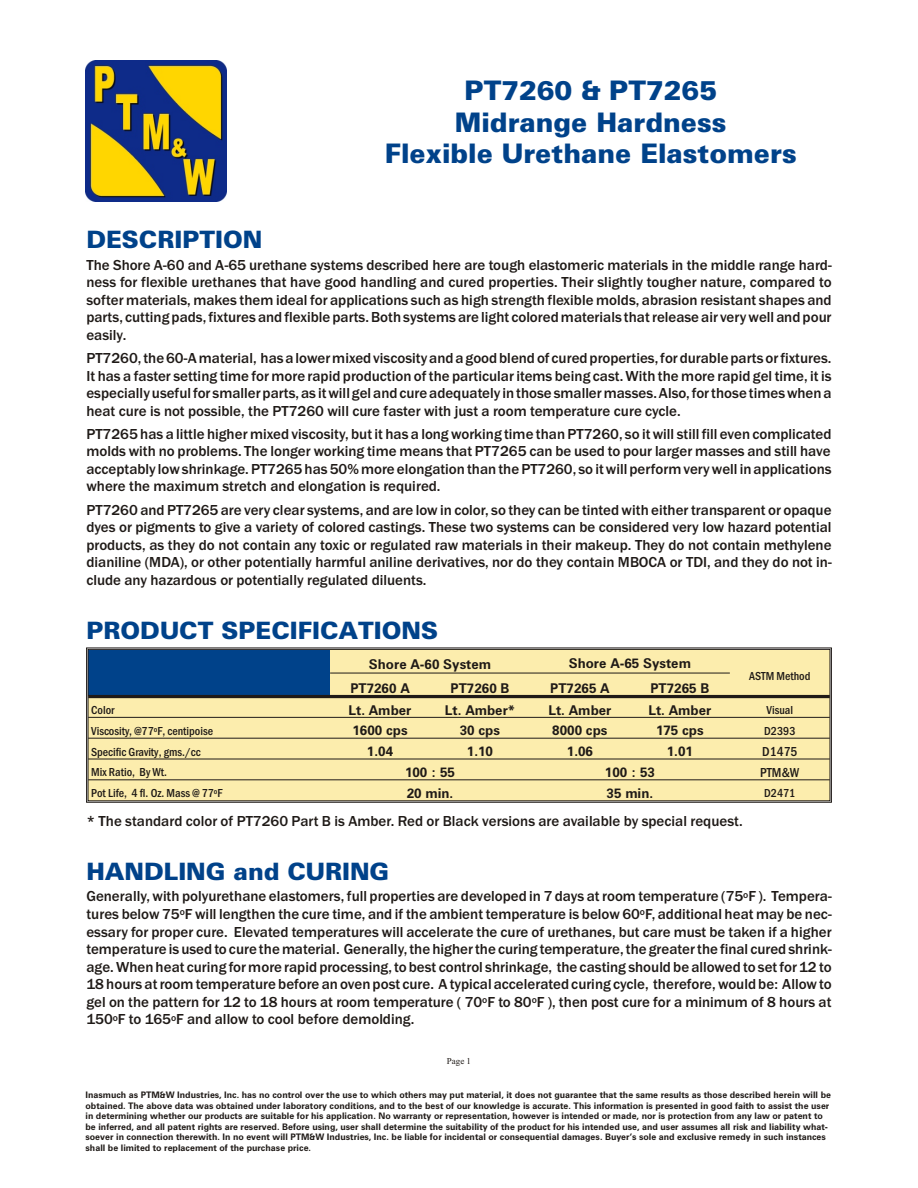
<style>
.page{position:relative;width:918px;height:1188px;background:#fff}
.page>*{position:absolute;margin:0;border:0;box-sizing:border-box;transform-origin:0 0}
.t1{font:27px/31.5px "Zurich Blk BT";color:#00428a;text-align:center}
.t2{font:24px "Zurich Blk BT";color:#00428a}
.t3{font:500 15px/17.5px "Franklin Gothic";color:#1f1a17;text-align:justify}
.t4{font:700 13.5px "Zurich BT";color:#1f1a17}
.t5{font:13.5px "Franklin Gothic Medium Cond";color:#1f1a17}
.t6{font:12px "Franklin Gothic Medium Cond";color:#1f1a17}
.t7{font:700 9px/10.5px "Zurich BT";letter-spacing:.005em;color:#1f1a17}
.t8{font:9px "Times";color:#1f1a17}
</style>
<div class="page">
<div style="left:88px;top:650px;width:242px;height:47px;background:#00428a"></div>
<div style="left:330px;top:650px;width:200px;height:23px;background:#fcedad"></div>
<div style="left:530px;top:650px;width:200px;height:23px;background:#fcedad"></div>
<div style="left:730px;top:650px;width:100px;height:47px;background:#fcedad"></div>
<div style="left:330px;top:673px;width:100px;height:24px;background:#fcedad"></div>
<div style="left:430px;top:673px;width:100px;height:24px;background:#fcedad"></div>
<div style="left:530px;top:673px;width:100px;height:24px;background:#fcedad"></div>
<div style="left:630px;top:673px;width:100px;height:24px;background:#fcedad"></div>
<div style="left:88px;top:697px;width:242px;height:20px;background:#fcedad"></div>
<div style="left:330px;top:697px;width:100px;height:20px;background:#fcedad"></div>
<div style="left:430px;top:697px;width:100px;height:20px;background:#fcedad"></div>
<div style="left:530px;top:697px;width:100px;height:20px;background:#fcedad"></div>
<div style="left:630px;top:697px;width:100px;height:20px;background:#fcedad"></div>
<div style="left:730px;top:697px;width:100px;height:20px;background:#fcedad"></div>
<div style="left:88px;top:717px;width:242px;height:21px;background:#fcedad"></div>
<div style="left:330px;top:717px;width:100px;height:21px;background:#fcedad"></div>
<div style="left:430px;top:717px;width:100px;height:21px;background:#fcedad"></div>
<div style="left:530px;top:717px;width:100px;height:21px;background:#fcedad"></div>
<div style="left:630px;top:717px;width:100px;height:21px;background:#fcedad"></div>
<div style="left:730px;top:717px;width:100px;height:21px;background:#fcedad"></div>
<div style="left:88px;top:738px;width:242px;height:21px;background:#fcedad"></div>
<div style="left:330px;top:738px;width:100px;height:21px;background:#fcedad"></div>
<div style="left:430px;top:738px;width:100px;height:21px;background:#fcedad"></div>
<div style="left:530px;top:738px;width:100px;height:21px;background:#fcedad"></div>
<div style="left:630px;top:738px;width:100px;height:21px;background:#fcedad"></div>
<div style="left:730px;top:738px;width:100px;height:21px;background:#fcedad"></div>
<div style="left:88px;top:759px;width:242px;height:21px;background:#fcedad"></div>
<div style="left:330px;top:759px;width:200px;height:21px;background:#fcedad"></div>
<div style="left:530px;top:759px;width:200px;height:21px;background:#fcedad"></div>
<div style="left:730px;top:759px;width:100px;height:21px;background:#fcedad"></div>
<div style="left:88px;top:780px;width:242px;height:21px;background:#fcedad"></div>
<div style="left:330px;top:780px;width:200px;height:21px;background:#fcedad"></div>
<div style="left:530px;top:780px;width:200px;height:21px;background:#fcedad"></div>
<div style="left:730px;top:780px;width:100px;height:21px;background:#fcedad"></div>
<div style="left:88px;top:649px;width:742px;height:152px;border:1px solid #1f1a17"></div>
<hr style="left:330px;top:673px;width:400px;height:1px;background:#1f1a17">
<hr style="left:88px;top:695px;width:742px;height:3px;background:#1f1a17">
<hr style="left:88px;top:717px;width:742px;height:1px;background:#1f1a17">
<hr style="left:88px;top:738px;width:742px;height:1px;background:#1f1a17">
<hr style="left:88px;top:759px;width:742px;height:1px;background:#1f1a17">
<hr style="left:88px;top:780px;width:742px;height:1px;background:#1f1a17">
<img style="left:85px;top:60px;width:141px;height:141px">
<h1 class="t1" style="left:385px;top:77px;width:414px">PT7260 &amp; PT7265<br>Midrange Hard ness<br>Flex i ble Ure thane Elastomers</h1>
<h2 class="t2" style="left:86px;top:230px;width:177px">DE SCRIP TION</h2>
<p class="t3" style="left:86px;top:257px;width:747px">The Shore A-60 and A-65 urethane sys tems de scribed here are tough elastomeric mate ri als in the mid dle range hard - ness for flex i ble ure thanes that have good han dling and cured prop erties. Their slightly tougher nature, com pared to softer ma te ri als, makes them ideal for ap pli ca tions such as high strength flex i ble molds, abrasion re sis tant shapes and parts, cut ting pads, fix tures and flex i ble parts. Both sys tems are light col ored mate ri als that re lease air very well and pour eas ily.</p>
<p class="t3" style="left:86px;top:350px;width:747px">PT7260, the 60-A ma te rial, has a lower mixed vis cos ity and a good blend of cured prop erties, for du ra ble parts or fix tures.<br>It has a faster set ting time for more rapid pro duc tion of the partic u lar items be ing cast. With the more rapid gel time, it is es pe cially use ful for smaller parts, as it will gel and cure ad e quately in those smaller masses. Also, for those times when a heat cure is not pos si ble, the PT7260 will cure faster with just a room tem per a ture cure cycle.</p>
<p class="t3" style="left:86px;top:426px;width:747px">PT7265 has a lit tle higher mixed vis cos ity, but it has a long work ing time than PT7260, so it will still fill even com pli cated molds with no prob lems. The longer work ing time means that PT7265 can be used to pour larger masses and still have ac cept ably low shrink age. PT7265 has 50% more elon ga tion than the PT7260, so it will perform very well in ap pli ca tions where the max i mum stretch and elonga tion is re quired.</p>
<p class="t3" style="left:86px;top:502px;width:747px">PT7260 and PT7265 are very clear sys tems, and are low in color, so they can be tinted with ei ther trans par ent or opaque dyes or pig ments to give a va ri ety of col ored cast ings. These two sys tems can be con sid ered very low haz ard po ten tial prod ucts, as they do not con tain any toxic or reg u lated raw ma te ri als in their makeup. They do not con tain methy lene dianiline (MDA), or other poten tially harm ful ani line de riva tives, nor do they con tain MBOCA or TDI, and they do not in - clude any haz ard ous or po ten tially reg u lated dil u ents.</p>
<h2 class="t2" style="left:86px;top:621px;width:353px">PROD UCT SPECIFICATIONS</h2>
<p class="t4" style="left:369px;top:659px;width:124px">Shore A-60 System</p>
<p class="t4" style="left:569px;top:657px;width:124px">Shore A-65 System</p>
<p class="t6" style="left:749px;top:671px;width:63px">ASTM Method</p>
<p class="t4" style="left:350px;top:682px;width:61px">PT7260 A</p>
<p class="t4" style="left:451px;top:682px;width:60px">PT7260 B</p>
<p class="t4" style="left:550px;top:682px;width:61px">PT7265 A</p>
<p class="t4" style="left:651px;top:682px;width:60px">PT7265 B</p>
<p class="t6" style="left:91px;top:706px;width:25px">Color</p>
<p class="t4" style="left:349px;top:704px;width:64px">Lt. Amber</p>
<p class="t4" style="left:445px;top:704px;width:72px">Lt. Am ber*</p>
<p class="t4" style="left:548px;top:704px;width:64px">Lt. Amber</p>
<p class="t4" style="left:648px;top:704px;width:64px">Lt. Amber</p>
<p class="t6" style="left:767px;top:705px;width:28px">Vi sual</p>
<p class="t6" style="left:91px;top:726px;width:123px">Vis cos ity, @77<sup>o</sup>F, centipoise</p>
<p class="t4" style="left:352px;top:725px;width:57px">1600 cps</p>
<p class="t4" style="left:460px;top:725px;width:42px">30 cps</p>
<p class="t4" style="left:552px;top:725px;width:57px">8000 cps</p>
<p class="t4" style="left:656px;top:725px;width:49px">175 cps</p>
<p class="t6" style="left:764px;top:726px;width:33px">D2393</p>
<p class="t6" style="left:91px;top:747px;width:111px">Spe cific Grav ity, gms./cc</p>
<p class="t4" style="left:367px;top:746px;width:28px">1.04</p>
<p class="t4" style="left:467px;top:746px;width:28px">1.10</p>
<p class="t4" style="left:567px;top:746px;width:28px">1.06</p>
<p class="t4" style="left:667px;top:746px;width:28px">1.01</p>
<p class="t5" style="left:762px;top:747px;width:37px">D1475</p>
<p class="t6" style="left:91px;top:768px;width:77px">Mix Ra tio, By Wt.</p>
<p class="t4" style="left:405px;top:767px;width:52px">100 : 55</p>
<p class="t4" style="left:605px;top:767px;width:52px">100 : 53</p>
<p class="t5" style="left:760px;top:768px;width:41px">PTM&amp;W</p>
<p class="t6" style="left:91px;top:789px;width:133px">Pot Life, 4 fl. Oz. Mass @ 77<sup>o</sup>F</p>
<p class="t4" style="left:407px;top:788px;width:48px">20 min.</p>
<p class="t4" style="left:607px;top:788px;width:48px">35 min.</p>
<p class="t6" style="left:764px;top:789px;width:33px">D2471</p>
<p class="t3" style="left:86px;top:813px;width:658px">* The stan dard color of PT7260 Part B is Amber. Red or Black ver sions are avail able by spe cial re quest.</p>
<h2 class="t2" style="left:86px;top:862px;width:305px">HAN DLING and CUR ING</h2>
<p class="t3" style="left:86px;top:889px;width:747px">Gener ally, with poly urethane elas to mers, full prop erties are developed in 7 days at room tem per a ture (75<sup>o</sup>F ). Tem per a - tures be low 75<sup>o</sup>F will lengthen the cure time, and if the am bi ent tem per a ture is be low 60<sup>o</sup>F, ad di tional heat may be nec - es sary for proper cure. El evated tem per a tures will ac cel er ate the cure of urethanes, but care must be taken if a higher tem per a ture is used to cure the ma te rial. Gen er ally, the higher the curing tem per a ture, the greater the fi nal cured shrink&shy;age. When heat cur ing for more rapid pro cess ing, to best control shrinkage, the casting should be al lowed to set for 12 to 18 hours at room tem per a ture be fore an oven post cure. A typi cal ac cel er ated curing cycle, there fore, would be: Al low to gel on the pat tern for 12 to 18 hours at room tem per a ture ( 70<sup>o</sup>F to 80<sup>o</sup>F ), then post cure for a min i mum of 8 hours at 150<sup>o</sup>F to 165<sup>o</sup>F and al low to cool before demolding.</p>
<p class="t8" style="left:447px;top:1058px;width:26px">Page 1</p>
<p class="t7" style="left:85px;top:1091px;width:747px">Inasmuch as PTM&amp;W In dus tries, Inc. has no con trol over the use to which oth ers may put ma te rial, it does not guaran tee that the same re sults as those de scribed herein will be ob tained. The above data was ob tained un der lab o ra tory con di tions, and to the best of our knowl edge is ac cu rate. This in for ma tion is pre sented in good faith to as sist the user in de ter min ing whether our prod ucts are suitable for his ap pli ca tion. No war ranty or rep re sen ta tion, how ever is in tended or made, nor is protec tion from any law or pat ent to be in ferred, and all patent rights are re served. Be fore using, user shall de ter mine the suit abil ity of the prod uct for his in tended use, and user as sumes all risk and li a bil ity what&shy;so ever in con nec tion there with. In no event will PTM&amp;W In dus tries, Inc. be li a ble for in ci den tal or con se quen tial dam ages. Buyer’s sole and ex clu sive rem edy in such in stances shall be lim ited to re place ment of the pur chase price.</p>
</div>
